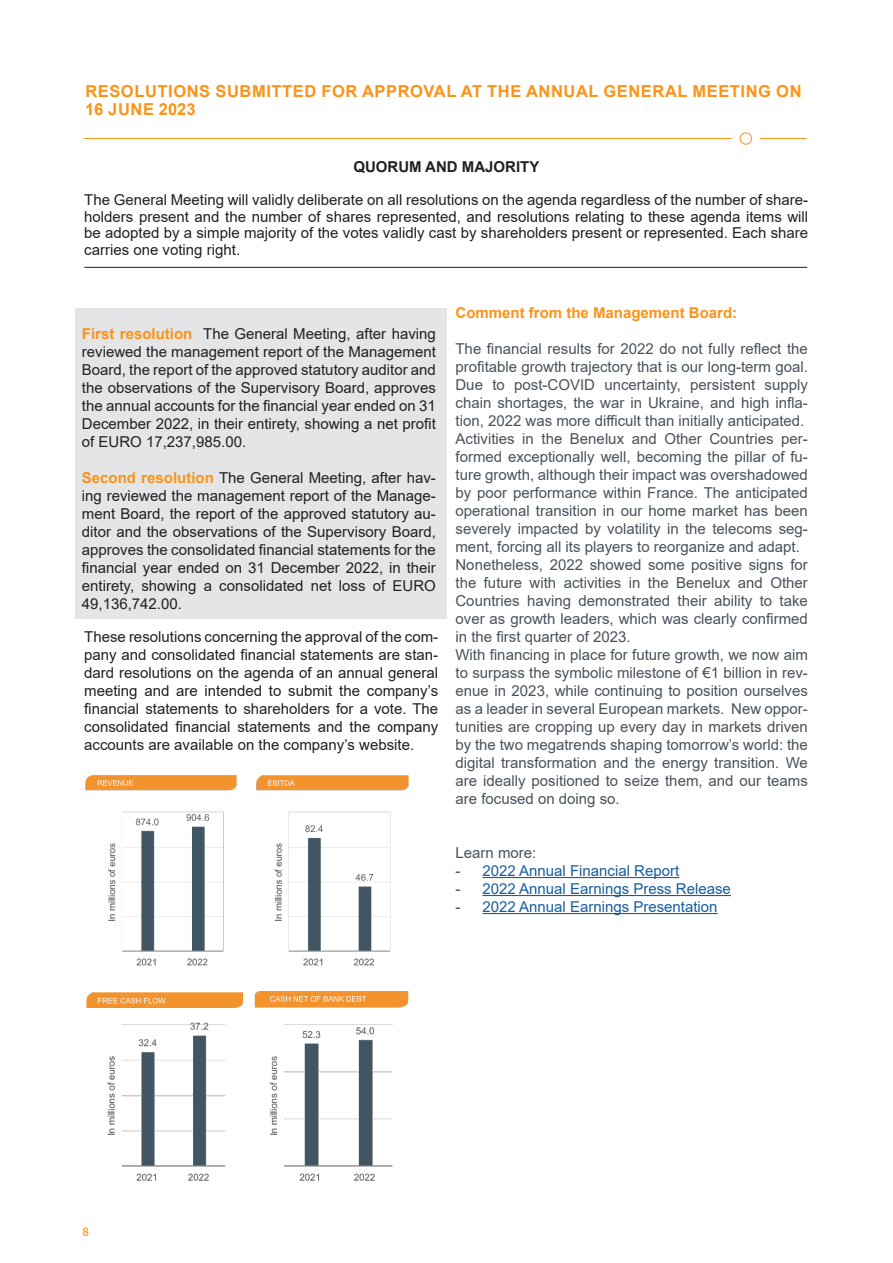
<style>
.page{position:relative;width:893px;height:1263px;background:#fff}
.page>*{position:absolute;margin:0;border:0;box-sizing:border-box;transform-origin:0 0}
.t1{font:700 16.5px/18px "Arial";letter-spacing:.035em;color:#fb9318}
.t2{font:15px/18px "Arial";color:#231f20;text-align:justify}
.t3{font:15px/18px "Arial";color:#48525c;text-align:justify}
.t4{font:15px "Arial";color:#175d9e}
.t5{font:700 15px "Arial";color:#fb9318}
.t6{font:700 15px "Arial";color:#231f20}
.s1{font-weight:700;color:#fb9318}
.s2{color:#48525c}
</style>
<div class="page">
<div style="left:75px;top:308px;width:372px;height:311px;background:#e3e5e7"></div>
<hr style="left:84px;top:267px;width:723px;height:1px;background:#231f20">
<hr style="left:482px;top:877px;width:197px;height:1px;background:#175d9e">
<hr style="left:482px;top:895px;width:249px;height:1px;background:#175d9e">
<hr style="left:482px;top:913px;width:236px;height:1px;background:#175d9e">
<hr style="left:83px;top:138px;width:723px;height:1px;background:#fb9318">
<div style="left:732px;top:131px;width:28px;height:21px;background:#fff"></div>
<div style="left:740px;top:133px;width:12px;height:11px;border:1px solid #fb9318;border-radius:50%"></div>
<img style="left:85px;top:775px;width:324px;height:191px">
<img style="left:86px;top:991px;width:323px;height:190px">
<p class="t1" style="left:85px;top:82px;width:718px">RESOLUTIONS SUBMITTED FOR APPROVAL AT THE ANNUAL GENERAL MEETING ON<br>16 JUNE 2023</p>
<p class="t6" style="left:353px;top:156px;width:188px">QUORUM AND MAJORITY</p>
<p class="t2" style="left:84px;top:192px;width:725px;line-height:16.5px">The General Meeting will validly deliberate on all resolutions on the agenda regardless of the number of share&shy;holders present and the number of shares represented, and resolutions relating to these agenda items will be adopted by a simple majority of the votes validly cast by shareholders present or represented. Each share carries one voting right.</p>
<p class="t2" style="left:82px;top:324px;width:355px"><span class="s1">First resolution</span> The General Meeting, after having reviewed the management report of the Management Board, the report of the approved statutory auditor and the observations of the Supervisory Board, approves the annual accounts for the financial year ended on 31<br>December 2022, in their entirety, showing a net profit of EURO 17,237,985.00.</p>
<p class="t2" style="left:82px;top:468px;width:356px"><span class="s1">Second resolution</span> The General Meeting, after hav&shy;ing reviewed the management report of the Manage&shy;ment Board, the report of the approved statutory au&shy;ditor and the observations of the Supervisory Board, approves the consolidated financial statements for the financial year ended on 31 December 2022, in their entirety, showing a consolidated net loss of EURO 49,136,742.00.</p>
<p class="t2" style="left:84px;top:628px;width:355px">These resolutions concerning the approval of the com&shy;pany and consolidated financial statements are stan&shy;dard resolutions on the agenda of an annual general meeting and are intended to submit the company’s financial statements to shareholders for a vote. The consolidated financial statements and the company accounts are available on the company’s website.</p>
<p class="t5" style="left:455px;top:302px;width:283px">Comment from the Management Board:</p>
<p class="t3" style="left:455px;top:339px;width:354px">The financial results for 2022 do not fully reflect the profitable growth trajectory that is our long-term goal.<br>Due to post-COVID uncertainty, persistent supply chain shortages, the war in Ukraine, and high infla&shy;tion, 2022 was more difficult than initially anticipated.</p>
<p class="t3" style="left:455px;top:429px;width:354px">Activities in the Benelux and Other Countries per&shy;formed exceptionally well, becoming the pillar of fu&shy;ture growth, although their impact was overshadowed by poor performance within France. The anticipated operational transition in our home market has been severely impacted by volatility in the telecoms seg&shy;ment, forcing all its players to reorganize and adapt.</p>
<p class="t3" style="left:455px;top:555px;width:354px">Nonetheless, 2022 showed some positive signs for the future with activities in the Benelux and Other Countries having demonstrated their ability to take over as growth leaders, which was clearly confirmed in the first quarter of 2023.</p>
<p class="t3" style="left:455px;top:645px;width:354px">With financing in place for future growth, we now aim to surpass the symbolic milestone of €1 billion in rev&shy;enue in 2023, while continuing to position ourselves as a leader in several European markets. New oppor&shy;tunities are cropping up every day in markets driven by the two megatrends shaping tomorrow’s world: the digital transformation and the energy transition. We are ideally positioned to seize them, and our teams are focused on doing so.</p>
<p class="t3" style="left:455px;top:843px;width:82px">Learn more:</p>
<p class="t4" style="left:455px;top:860px;width:225px"><span class="s2">-</span> 2022 Annual Financial Report</p>
<p class="t4" style="left:455px;top:878px;width:277px"><span class="s2">-</span> 2022 Annual Earnings Press Release</p>
<p class="t4" style="left:455px;top:896px;width:264px"><span class="s2">-</span> 2022 Annual Earnings Presentation</p>
</div>
